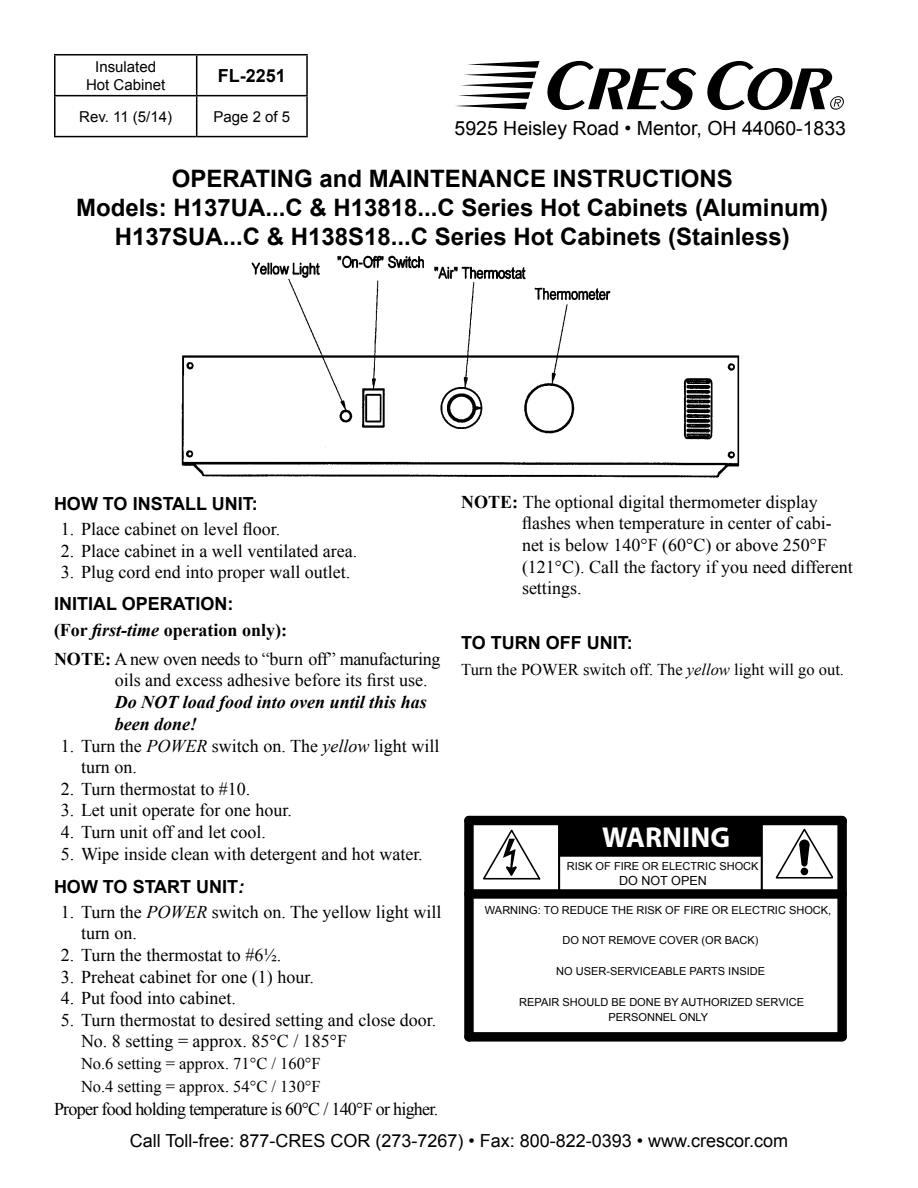
<style>
.page{position:relative;width:918px;height:1188px;background:#fff}
.page>*{position:absolute;margin:0;border:0;box-sizing:border-box;transform-origin:0 0}
.t1{font:700 28.8px "Myriad";color:#fff}
.t2{font:700 24px/28.8px "Arial";color:#000;text-align:center}
.t3{font:19.5px "Arial";color:#000}
.t4{font:18px/21.6px "Times New Roman";color:#000}
.t5{font:18px/28.3px "Times New Roman";letter-spacing:-.02em;color:#000}
.t6{font:700 18px "Arial";color:#000}
.t7{font:18px "Arial";color:#000}
.t8{font:18px "Times New Roman";letter-spacing:-.04em;color:#000}
.t9{font:italic 700 18px/21.6px "Times New Roman";color:#000}
.t10{font:16.5px/22.2px "Times New Roman";color:#000}
.t11{font:15px/18px "Arial";color:#000;text-align:center}
.t12{font:12.6px "Arial";color:#000}
.t13{font:10.95px/15.3px "Arial";color:#000}
.s1{font-weight:700}
.s2{font-weight:700;font-style:italic}
.s3{font-style:italic}
</style>
<div class="page">
<svg style="left:455px;top:61px;width:241px;height:49px"></svg>
<svg style="left:707px;top:61px;width:137px;height:49px"></svg>
<hr style="left:54px;top:54px;width:143px;height:2px;background:#000">
<hr style="left:54px;top:56px;width:2px;height:39px;background:#000">
<hr style="left:197px;top:54px;width:111px;height:2px;background:#000">
<hr style="left:196px;top:56px;width:1px;height:39px;background:#000">
<hr style="left:306px;top:56px;width:2px;height:39px;background:#000">
<hr style="left:54px;top:95px;width:143px;height:1px;background:#000">
<hr style="left:54px;top:96px;width:2px;height:40px;background:#000">
<hr style="left:197px;top:95px;width:111px;height:1px;background:#000">
<hr style="left:196px;top:96px;width:1px;height:40px;background:#000">
<hr style="left:306px;top:96px;width:2px;height:40px;background:#000">
<hr style="left:54px;top:136px;width:143px;height:1px;background:#000">
<hr style="left:197px;top:136px;width:111px;height:1px;background:#000">
<img style="left:181px;top:255px;width:559px;height:223px">
<div style="left:469px;top:816px;width:373px;height:9px;background:#000"></div>
<div style="left:464px;top:821px;width:10px;height:216px;background:#000"></div>
<div style="left:469px;top:1032px;width:373px;height:10px;background:#000"></div>
<div style="left:469px;top:889px;width:373px;height:10px;background:#000"></div>
<hr style="left:558px;top:822px;width:2px;height:71px;background:#000">
<hr style="left:559px;top:856px;width:203px;height:1px;background:#000">
<hr style="left:761px;top:822px;width:2px;height:71px;background:#000">
<div style="left:559px;top:821px;width:203px;height:35px;background:#000"></div>
<div style="left:837px;top:821px;width:10px;height:216px;background:#000"></div>
<svg style="left:775px;top:828px;width:58px;height:51px"></svg>
<svg style="left:483px;top:829px;width:58px;height:51px"></svg>
<p class="t11" style="left:86px;top:58px;width:81px">Insulated<br>Hot Cabinet</p>
<p class="t6" style="left:218px;top:64px;width:70px">FL-2251</p>
<p class="t11" style="left:79px;top:107px;width:94px">Rev. 11 (5/14)</p>
<p class="t11" style="left:214px;top:107px;width:78px">Page 2 of 5</p>
<p class="t3" style="left:454px;top:115px;width:393px">5925 Heisley Road • Mentor, OH 44060-1833</p>
<h2 class="t2" style="left:76px;top:165px;width:754px">OPERATING and MAINTENANCE INSTRUCTIONS<br>Models: H137UA...C &amp; H13818...C Series Hot Cabinets (Aluminum)<br>H137SUA...C &amp; H138S18...C Series Hot Cabinets (Stainless)</h2>
<p class="t6" style="left:54px;top:492px;width:205px">HOW TO INSTALL UNIT:</p>
<p class="t4" style="left:61px;top:518px;width:221px">1. Place cabinet on level floor.</p>
<p class="t4" style="left:61px;top:540px;width:298px">2. Place cabinet in a well ventilated area.</p>
<p class="t4" style="left:61px;top:561px;width:291px">3. Plug cord end into proper wall outlet.</p>
<p class="t6" style="left:54px;top:592px;width:181px">INITIAL OPERATION:</p>
<p class="t5" style="left:54px;top:616px;width:388px"><span class="s1">(For</span> <span class="s2">first-time</span> <span class="s1">operation only):<br>NOTE:</span> A new oven needs to “burn off” manufacturing</p>
<p class="t4" style="left:115px;top:669px;width:314px">oils and excess adhesive before its first use.</p>
<p class="t9" style="left:115px;top:691px;width:314px">Do NOT load food into oven until this has been done!</p>
<p class="t4" style="left:81px;top:734px;width:360px;text-indent:-20px">1. Turn the <span class="s3">POWER</span> switch on. The <span class="s3">yellow</span> light will turn on.</p>
<p class="t4" style="left:61px;top:778px;width:191px">2. Turn thermostat to #10.</p>
<p class="t4" style="left:61px;top:799px;width:233px">3. Let unit operate for one hour.</p>
<p class="t4" style="left:61px;top:821px;width:207px">4. Turn unit off and let cool.</p>
<p class="t4" style="left:61px;top:842px;width:364px">5. Wipe inside clean with detergent and hot water.</p>
<p class="t6" style="left:54px;top:875px;width:192px">HOW TO START UNIT<span class="s3">:</span></p>
<p class="t4" style="left:81px;top:901px;width:362px;text-indent:-20px">1. Turn the <span class="s3">POWER</span> switch on. The yellow light will turn on.</p>
<p class="t4" style="left:61px;top:944px;width:222px">2. Turn the thermostat to #6½.</p>
<p class="t4" style="left:61px;top:966px;width:255px">3. Preheat cabinet for one (1) hour.</p>
<p class="t4" style="left:61px;top:987px;width:177px">4. Put food into cabinet.</p>
<p class="t4" style="left:81px;top:1009px;width:357px;text-indent:-20px">5. Turn thermostat to desired setting and close door.<br>No. 8 setting = approx. 85°C / 185°F</p>
<p class="t10" style="left:81px;top:1052px;width:241px">No.6 setting = approx. 71°C / 160°F<br>No.4 setting = approx. 54°C / 130°F</p>
<p class="t8" style="left:54px;top:1097px;width:386px">Proper food holding temperature is 60°C / 140°F or higher.</p>
<p class="t4" style="left:522px;top:491px;width:332px;text-indent:-61px"><span class="s1">NOTE:</span> The optional digital thermometer display flashes when temperature in center of cabi&shy;net is below 140°F (60°C) or above 250°F (121°C). Call the factory if you need different settings.</p>
<p class="t6" style="left:461px;top:631px;width:173px">TO TURN OFF UNIT:</p>
<p class="t10" style="left:461px;top:658px;width:384px">Turn the POWER switch off. The <span class="s3">yellow</span> light will go out.</p>
<h1 class="t1" style="left:602px;top:823px;width:129px">WARNING</h1>
<p class="t13" style="left:567px;top:859px;width:193px">RISK OF FIRE OR ELECTRIC SHOCK</p>
<p class="t12" style="left:619px;top:873px;width:89px">DO NOT OPEN</p>
<p class="t13" style="left:485px;top:902px;width:348px">WARNING: TO REDUCE THE RISK OF FIRE OR ELECTRIC SHOCK,</p>
<p class="t13" style="left:563px;top:933px;width:197px">DO NOT REMOVE COVER (OR BACK)</p>
<p class="t13" style="left:556px;top:964px;width:210px">NO USER-SERVICEABLE PARTS INSIDE</p>
<p class="t13" style="left:608px;top:994px;width:197px;text-indent:-89px">REPAIR SHOULD BE DONE BY AUTHORIZED SERVICE<br>PERSONNEL ONLY</p>
<p class="t7" style="left:130px;top:1129px;width:660px">Call Toll-free: 877-CRES COR (273-7267) • Fax: 800-822-0393 • www.crescor.com</p>
</div>
